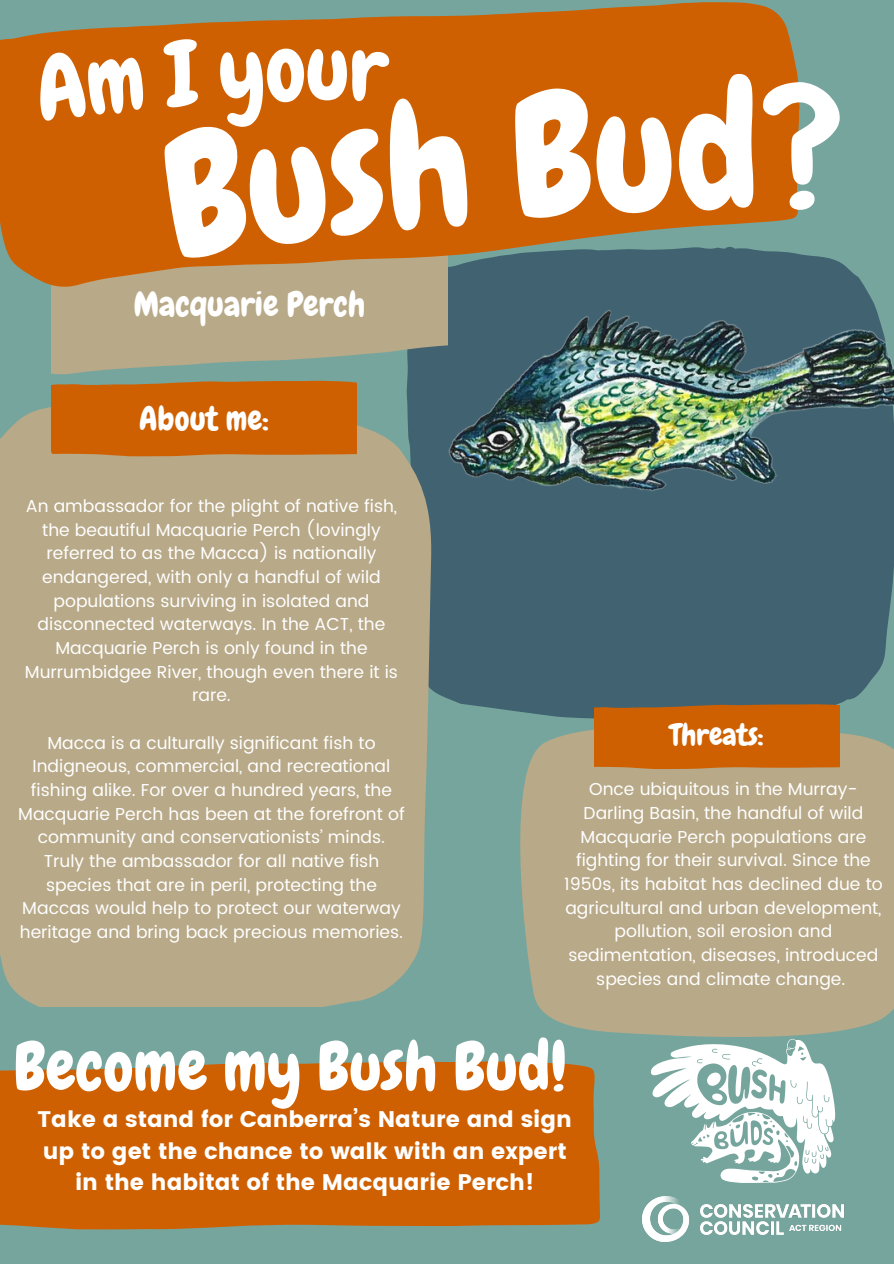
<style>
.page{position:relative;width:894px;height:1264px;background:#fff}
.page>*{position:absolute;margin:0;border:0;box-sizing:border-box;transform-origin:0 0}
.t1{font:171.15px "Chewy";color:#fff}
.t2{font:90.15px "Chewy";color:#fff}
.t3{font:66.9px "Chewy";color:#fff}
.t4{font:34.5px "Chewy";color:#fff}
.t5{font:33px "Chewy";color:#fff}
.t6{font:30px "Chewy";color:#fff}
.t7{font:22.5px/31.5px "Poppins";color:#fff;text-align:center}
.t8{font:17.25px/23.7px "Poppins";color:#fff;text-align:center}
</style>
<div class="page">
<div style="left:0;top:0;width:893px;height:1263px;background:#76a59d"></div>
<svg style="left:432px;top:254px;width:461px;height:471px;background:#456773"></svg>
<div style="left:520px;top:725px;width:373px;height:312px;background:#b8a988"></div>
<div style="left:0;top:402px;width:432px;height:604px;background:#b8a988"></div>
<div style="left:52px;top:381px;width:304px;height:75px;background:#cf6001"></div>
<div style="left:594px;top:704px;width:245px;height:65px;background:#cf6001"></div>
<svg style="left:52px;top:288px;width:304px;height:86px;background:#b0a88a"></svg>
<div style="left:0;top:1061px;width:600px;height:168px;background:#cf6001"></div>
<svg style="left:0;top:2px;width:802px;height:286px;fill:#cf6001"></svg>
<svg style="left:650px;top:1038px;width:185px;height:135px"></svg>
<img style="left:642px;top:1173px;width:202px;height:69px">
<img style="left:356px;top:260px;width:537px;height:317px">
<div style="left:512px;top:72px;width:242px;height:147px;background:#cf6001"></div>
<div style="left:33px;top:49px;width:112px;height:73px;background:#cf6001"></div>
<div style="left:159px;top:37px;width:311px;height:223px;background:#cf6001"></div>
<h2 class="t2" style="left:306px;top:11px;width:46px">u</h2>
<h3 class="t4" style="left:133px;top:283px;width:233px">Macquarie Perch</h3>
<h3 class="t5" style="left:139px;top:397px;width:131px">About me:</h3>
<p class="t8" style="left:25px;top:494px;width:374px">An ambassador for the plight of native fish, the beautiful Macquarie Perch (lovingly referred to as the Macca) is nationally endangered, with only a handful of wild populations surviving in isolated and disconnected waterways. In the ACT, the Macquarie Perch is only found in the Murrumbidgee River, though even there it is rare.</p>
<p class="t8" style="left:18px;top:730px;width:388px">Macca is a culturally significant fish to Indigneous, commercial, and recreational fishing alike. For over a hundred years, the Macquarie Perch has been at the forefront of community and conservationists’ minds.<br>Truly the ambassador for all native fish species that are in peril, protecting the Maccas would help to protect our waterway heritage and bring back precious memories.</p>
<h1 class="t1" style="left:759px;top:40px;width:86px">?</h1>
<h3 class="t6" style="left:669px;top:715px;width:95px">Threats:</h3>
<p class="t8" style="left:564px;top:777px;width:320px">Once ubiquitous in the Murray-Darling Basin, the handful of wild Macquarie Perch populations are fighting for their survival. Since the 1950s, its habitat has declined due to agricultural and urban development, pollution, soil erosion and sedimentation, diseases, introduced species and climate change.</p>
<h3 class="t3" style="left:14px;top:1024px;width:554px">Become my Bush Bud!</h3>
<h3 class="t7" style="left:38px;top:1103px;width:535px">Take a stand for Canberra’s Nature and sign up to get the chance to walk with an expert in the habitat of the Macquarie Perch!</h3>
</div>
